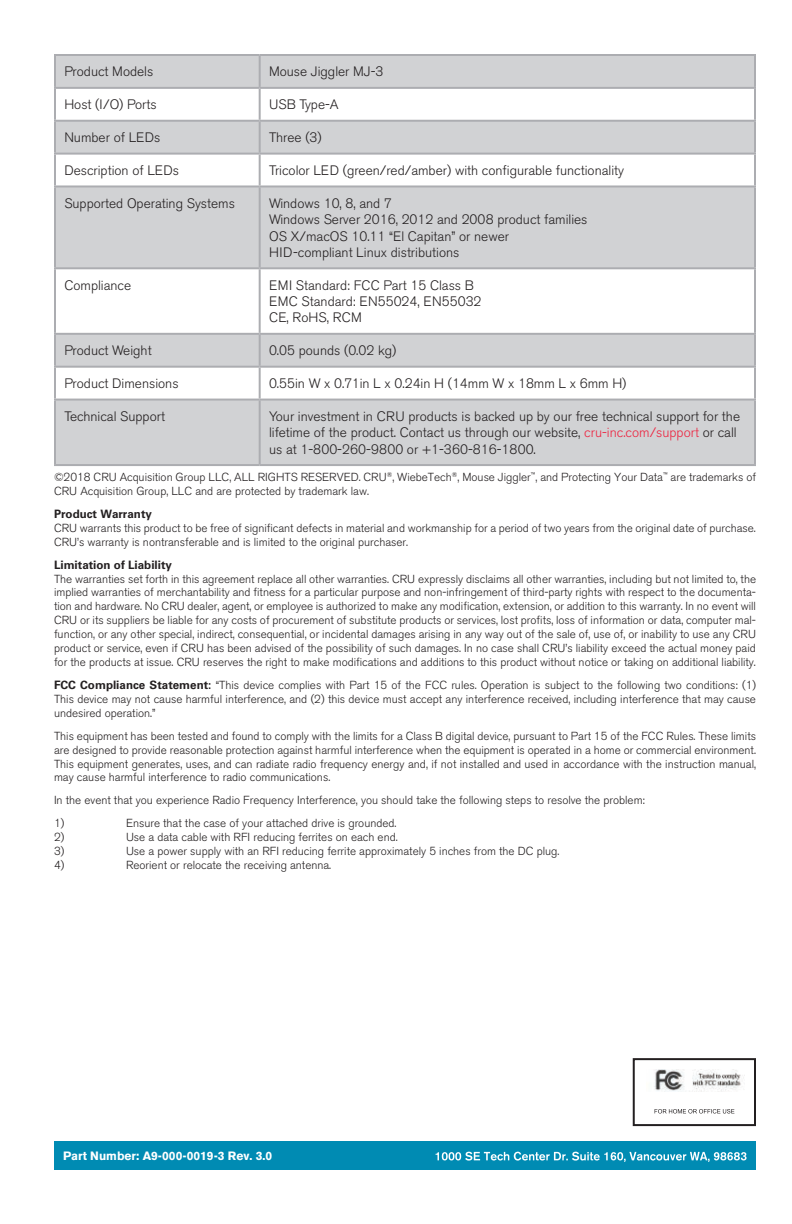
<style>
.page{position:relative;width:792px;height:1224px;background:#fff}
.page>*{position:absolute;margin:0;border:0;box-sizing:border-box;transform-origin:0 0}
.t1{font:300 13.6px/16.4px "Akzidenz Grotesk BE";color:#231f20}
.t2{font:700 12px "Akzidenz Grotesk BE";color:#fff}
.t3{font:300 11.6px/14px "Akzidenz Grotesk BE";color:#231f20}
.t4{font:700 11.6px "Univers LT Std";color:#231f20}
.s1{color:#ed2541}
.s2{font-family:"Univers LT Std";font-weight:700}
</style>
<div class="page">
<div style="left:633px;top:1058px;width:123px;height:68px;border:2px solid #231f20"></div>
<img style="left:654px;top:1070px;width:90px;height:22px">
<svg style="left:655px;top:1109px;width:79px;height:4px"></svg>
<div style="left:54px;top:1141px;width:702px;height:29px;background:#008bb3"></div>
<svg style="left:56px;top:56px;width:698px;height:408px;fill:#d1d2d4"></svg>
<hr style="left:54px;top:54px;width:206px;height:2px;background:#acadb1">
<hr style="left:54px;top:56px;width:2px;height:31px;background:#acadb1">
<hr style="left:260px;top:54px;width:496px;height:2px;background:#acadb1">
<hr style="left:259px;top:56px;width:2px;height:31px;background:#acadb1">
<hr style="left:754px;top:56px;width:2px;height:31px;background:#acadb1">
<hr style="left:54px;top:87px;width:206px;height:2px;background:#acadb1">
<hr style="left:54px;top:89px;width:2px;height:31px;background:#acadb1">
<hr style="left:260px;top:87px;width:496px;height:2px;background:#acadb1">
<hr style="left:259px;top:89px;width:2px;height:31px;background:#acadb1">
<hr style="left:754px;top:89px;width:2px;height:31px;background:#acadb1">
<hr style="left:54px;top:120px;width:206px;height:2px;background:#acadb1">
<hr style="left:54px;top:122px;width:2px;height:31px;background:#acadb1">
<hr style="left:260px;top:120px;width:496px;height:2px;background:#acadb1">
<hr style="left:259px;top:122px;width:2px;height:31px;background:#acadb1">
<hr style="left:754px;top:122px;width:2px;height:31px;background:#acadb1">
<hr style="left:54px;top:153px;width:206px;height:2px;background:#acadb1">
<hr style="left:54px;top:155px;width:2px;height:30px;background:#acadb1">
<hr style="left:260px;top:153px;width:496px;height:2px;background:#acadb1">
<hr style="left:259px;top:155px;width:2px;height:30px;background:#acadb1">
<hr style="left:754px;top:155px;width:2px;height:30px;background:#acadb1">
<hr style="left:54px;top:185px;width:206px;height:2px;background:#acadb1">
<hr style="left:54px;top:187px;width:2px;height:80px;background:#acadb1">
<hr style="left:260px;top:185px;width:496px;height:2px;background:#acadb1">
<hr style="left:259px;top:187px;width:2px;height:80px;background:#acadb1">
<hr style="left:754px;top:187px;width:2px;height:80px;background:#acadb1">
<hr style="left:54px;top:267px;width:206px;height:2px;background:#acadb1">
<hr style="left:54px;top:269px;width:2px;height:64px;background:#acadb1">
<hr style="left:260px;top:267px;width:496px;height:2px;background:#acadb1">
<hr style="left:259px;top:269px;width:2px;height:64px;background:#acadb1">
<hr style="left:754px;top:269px;width:2px;height:64px;background:#acadb1">
<hr style="left:54px;top:333px;width:206px;height:2px;background:#acadb1">
<hr style="left:54px;top:335px;width:2px;height:31px;background:#acadb1">
<hr style="left:260px;top:333px;width:496px;height:2px;background:#acadb1">
<hr style="left:259px;top:335px;width:2px;height:31px;background:#acadb1">
<hr style="left:754px;top:335px;width:2px;height:31px;background:#acadb1">
<hr style="left:54px;top:366px;width:206px;height:2px;background:#acadb1">
<hr style="left:54px;top:368px;width:2px;height:31px;background:#acadb1">
<hr style="left:260px;top:366px;width:496px;height:2px;background:#acadb1">
<hr style="left:259px;top:368px;width:2px;height:31px;background:#acadb1">
<hr style="left:754px;top:368px;width:2px;height:31px;background:#acadb1">
<hr style="left:54px;top:401px;width:2px;height:63px;background:#acadb1">
<hr style="left:259px;top:401px;width:2px;height:63px;background:#acadb1">
<hr style="left:754px;top:401px;width:2px;height:63px;background:#acadb1">
<hr style="left:54px;top:399px;width:206px;height:2px;background:#acadb1">
<hr style="left:54px;top:464px;width:206px;height:2px;background:#acadb1">
<hr style="left:260px;top:399px;width:496px;height:2px;background:#acadb1">
<hr style="left:260px;top:464px;width:496px;height:2px;background:#acadb1">
<svg style="left:436px;top:1152px;width:311px;height:10px"></svg>
<p class="t1" style="left:64px;top:64px;width:90px">Product Models</p>
<p class="t1" style="left:269px;top:64px;width:116px">Mouse Jiggler MJ-3</p>
<p class="t1" style="left:64px;top:97px;width:94px">Host (I/O) Ports</p>
<p class="t1" style="left:269px;top:97px;width:71px">USB Type-A</p>
<p class="t1" style="left:64px;top:130px;width:98px">Number of LEDs</p>
<p class="t1" style="left:269px;top:130px;width:54px">Three (3)</p>
<p class="t1" style="left:64px;top:162px;width:116px">Description of LEDs</p>
<p class="t1" style="left:269px;top:162px;width:357px">Tricolor LED (green/red/amber) with configurable functionality</p>
<p class="t1" style="left:64px;top:195px;width:172px">Supported Operating Systems</p>
<p class="t1" style="left:269px;top:195px;width:320px">Windows 10, 8, and 7<br>Windows Server 2016, 2012 and 2008 product families OS X/macOS 10.11 “El Capitan” or newer HID-compliant Linux distributions</p>
<p class="t1" style="left:64px;top:277px;width:68px">Compliance</p>
<p class="t1" style="left:269px;top:277px;width:214px">EMI Standard: FCC Part 15 Class B<br>EMC Standard: EN55024, EN55032<br>CE, RoHS, RCM</p>
<p class="t1" style="left:64px;top:343px;width:89px">Product Weight</p>
<p class="t1" style="left:269px;top:343px;width:129px">0.05 pounds (0.02 kg)</p>
<p class="t1" style="left:64px;top:376px;width:116px">Product Dimensions</p>
<p class="t1" style="left:269px;top:376px;width:359px">0.55in W x 0.71in L x 0.24in H (14mm W x 18mm L x 6mm H)</p>
<p class="t1" style="left:64px;top:408px;width:102px">Technical Support</p>
<p class="t1" style="left:269px;top:408px;width:473px">Your investment in CRU products is backed up by our free technical support for the lifetime of the product. Contact us through our website, <span class="s1">cru-inc.com/support</span> or call us at 1-800-260-9800 or +1-360-816-1800.</p>
<p class="t3" style="left:54px;top:470px;width:704px">©2018 CRU Acquisition Group LLC, ALL RIGHTS RESERVED. CRU<sup>®</sup>, WiebeTech<sup>®</sup>, Mouse Jiggler<sup>™</sup>, and Protecting Your Data<sup>™</sup> are trademarks of<br>CRU Acquisition Group, LLC and are protected by trademark law.</p>
<p class="t4" style="left:54px;top:507px;width:99px">Product Warranty</p>
<p class="t3" style="left:54px;top:521px;width:703px">CRU warrants this product to be free of significant defects in material and workmanship for a period of two years from the original date of purchase.<br>CRU’s warranty is nontransferable and is limited to the original purchaser.</p>
<p class="t4" style="left:54px;top:558px;width:119px">Limitation of Liability</p>
<p class="t3" style="left:54px;top:572px;width:704px;text-align:justify">The warranties set forth in this agreement replace all other warranties. CRU expressly disclaims all other warranties, including but not limited to, the implied warranties of merchantability and fitness for a particular purpose and non-infringement of third-party rights with respect to the documenta&shy;tion and hardware. No CRU dealer, agent, or employee is authorized to make any modification, extension, or addition to this warranty. In no event will CRU or its suppliers be liable for any costs of procurement of substitute products or services, lost profits, loss of information or data, computer mal&shy;function, or any other special, indirect, consequential, or incidental damages arising in any way out of the sale of, use of, or inability to use any CRU product or service, even if CRU has been advised of the possibility of such damages. In no case shall CRU’s liability exceed the actual money paid for the products at issue. CRU reserves the right to make modifications and additions to this product without notice or taking on additional liability.</p>
<p class="t3" style="left:54px;top:678px;width:704px;text-align:justify"><span class="s2">FCC Compliance Statement:</span> “This device complies with Part 15 of the FCC rules. Operation is subject to the following two conditions: (1)<br>This device may not cause harmful interference, and (2) this device must accept any interference received, including interference that may cause undesired operation.”</p>
<p class="t3" style="left:54px;top:729px;width:704px;text-align:justify">This equipment has been tested and found to comply with the limits for a Class B digital device, pursuant to Part 15 of the FCC Rules. These limits are designed to provide reasonable protection against harmful interference when the equipment is operated in a home or commercial environment.<br>This equipment generates, uses, and can radiate radio frequency energy and, if not installed and used in accordance with the instruction manual, may cause harmful interference to radio communications.</p>
<p class="t3" style="left:54px;top:789px;width:593px;line-height:23px">In the event that you experience Radio Frequency Interference, you should take the following steps to resolve the problem:<br>1)</p>
<p class="t3" style="left:126px;top:817px;width:272px">Ensure that the case of your attached drive is grounded.</p>
<p class="t3" style="left:54px;top:830px;width:12px">2)</p>
<p class="t3" style="left:126px;top:830px;width:273px">Use a data cable with RFI reducing ferrites on each end.</p>
<p class="t3" style="left:54px;top:844px;width:12px">3)</p>
<p class="t3" style="left:126px;top:844px;width:435px">Use a power supply with an RFI reducing ferrite approximately 5 inches from the DC plug.</p>
<p class="t3" style="left:54px;top:858px;width:12px">4)</p>
<p class="t3" style="left:126px;top:858px;width:207px">Reorient or relocate the receiving antenna.</p>
<p class="t2" style="left:63px;top:1149px;width:211px">Part Number: A9-000-0019-3 Rev. 3.0</p>
</div>
